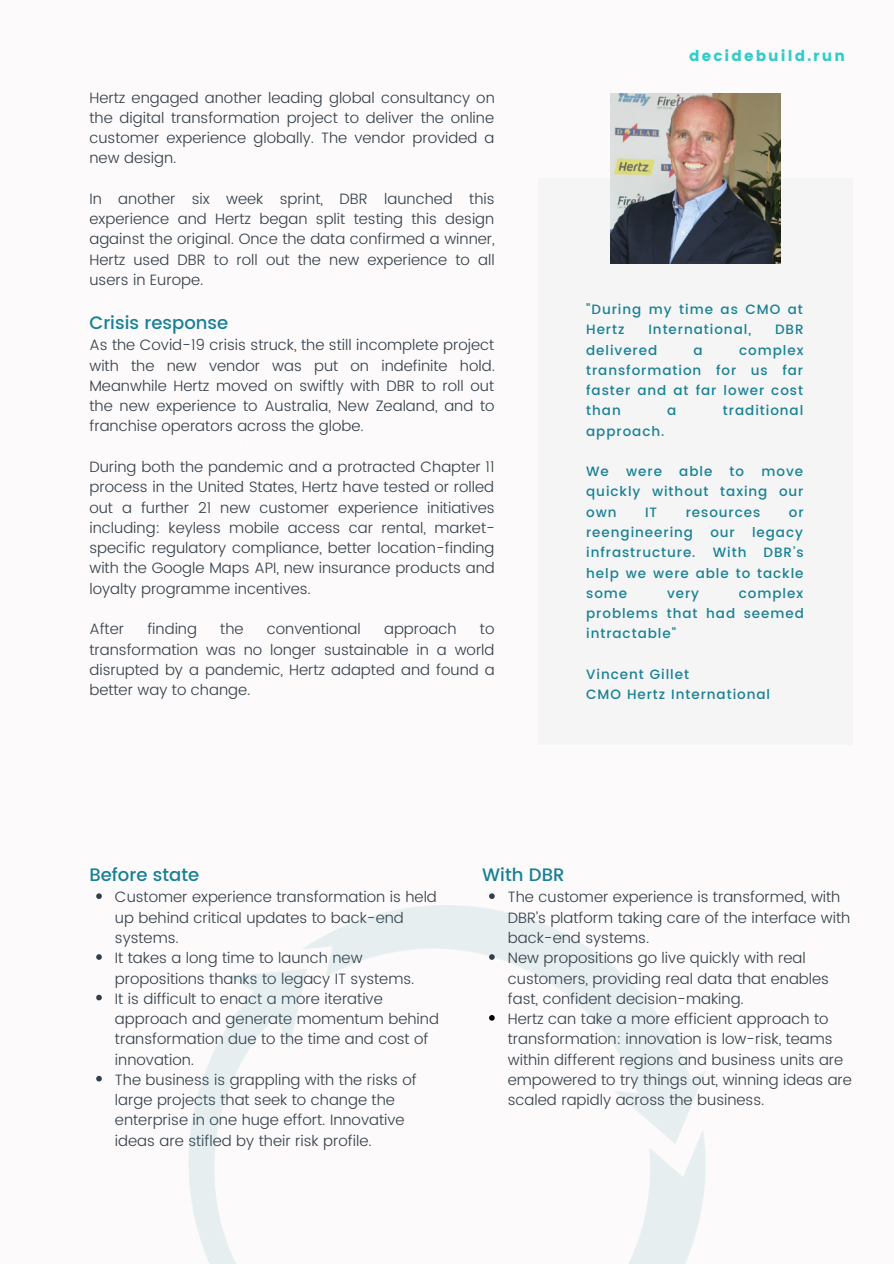
<style>
.page{position:relative;width:894px;height:1264px;background:#fff}
.page>*{position:absolute;margin:0;border:0;box-sizing:border-box;transform-origin:0 0}
.t1{font:500 18px "Poppins";color:#188194}
.t2{font:300 15px/20.2px "Poppins";color:#333e48}
.t3{font:15px "Poppins";letter-spacing:.14em;color:#2fcdc9}
.t4{font:500 13.5px/20.2px "Poppins";letter-spacing:.07em;color:#188194;text-align:justify}
</style>
<div class="page">
<div style="left:0;top:0;width:893px;height:1263px;background:#fcfafa"></div>
<svg style="left:96px;top:893px;width:6px;height:6px"></svg>
<svg style="left:96px;top:954px;width:6px;height:5px"></svg>
<svg style="left:96px;top:994px;width:6px;height:6px"></svg>
<svg style="left:96px;top:1075px;width:6px;height:6px"></svg>
<div style="left:538px;top:178px;width:314px;height:566px;background:#f5f5f5"></div>
<img style="left:610px;top:93px;width:170px;height:170px">
<img style="left:189px;top:905px;width:516px;height:358px">
<svg style="left:489px;top:893px;width:5px;height:6px"></svg>
<svg style="left:489px;top:954px;width:5px;height:5px"></svg>
<svg style="left:489px;top:1015px;width:5px;height:5px"></svg>
<p class="t2" style="left:89px;top:87px;width:407px;text-align:justify">Hertz engaged another leading global consultancy on the digital transformation project to deliver the online customer experience globally. The vendor provided a new design.</p>
<p class="t2" style="left:89px;top:189px;width:407px;text-align:justify">In another six week sprint, DBR launched this experience and Hertz began split testing this design against the original. Once the data confirmed a winner, Hertz used DBR to roll out the new experience to all users in Europe.</p>
<p class="t1" style="left:89px;top:312px;width:140px">Crisis response</p>
<p class="t2" style="left:89px;top:335px;width:407px;text-align:justify">As the Covid-19 crisis struck, the still incomplete project with the new vendor was put on indefinite hold.<br>Meanwhile Hertz moved on swiftly with DBR to roll out the new experience to Australia, New Zealand, and to franchise operators across the globe.</p>
<p class="t2" style="left:89px;top:457px;width:407px;text-align:justify">During both the pandemic and a protracted Chapter 11 process in the United States, Hertz have tested or rolled out a further 21 new customer experience initiatives including: keyless mobile access car rental, market&shy;specific regulatory compliance, better location-finding with the Google Maps API, new insurance products and loyalty programme incentives.</p>
<p class="t2" style="left:89px;top:619px;width:36px">After</p>
<p class="t2" style="left:147px;top:619px;width:51px">finding</p>
<p class="t2" style="left:220px;top:619px;width:25px">the</p>
<p class="t2" style="left:267px;top:619px;width:95px">conventional</p>
<p class="t2" style="left:384px;top:619px;width:74px">approach</p>
<p class="t2" style="left:89px;top:619px;width:406px;text-align:justify;text-indent:390px">to transformation was no longer sustainable in a world disrupted by a pandemic, Hertz adapted and found a better way to change.</p>
<p class="t3" style="left:689px;top:47px;width:157px">decidebuild.run</p>
<p class="t4" style="left:586px;top:299px;width:218px">"During my time as CMO at<br>Hertz</p>
<p class="t4" style="left:648px;top:319px;width:104px">International,</p>
<p class="t4" style="left:774px;top:319px;width:30px">DBR</p>
<p class="t4" style="left:586px;top:340px;width:73px">delivered</p>
<p class="t4" style="left:693px;top:340px;width:11px">a</p>
<p class="t4" style="left:586px;top:340px;width:219px;text-indent:153px">complex transformation for us far faster and at far lower cost than</p>
<p class="t4" style="left:667px;top:400px;width:11px">a</p>
<p class="t4" style="left:722px;top:400px;width:82px">traditional</p>
<p class="t4" style="left:586px;top:421px;width:80px">approach.</p>
<p class="t4" style="left:586px;top:461px;width:24px">We</p>
<p class="t4" style="left:626px;top:461px;width:37px">were</p>
<p class="t4" style="left:679px;top:461px;width:35px">able</p>
<p class="t4" style="left:729px;top:461px;width:16px">to</p>
<p class="t4" style="left:586px;top:461px;width:219px;text-indent:175px">move quickly without taxing our own</p>
<p class="t4" style="left:645px;top:502px;width:14px">IT</p>
<p class="t4" style="left:685px;top:502px;width:76px">resources</p>
<p class="t4" style="left:788px;top:502px;width:16px">or</p>
<p class="t4" style="left:586px;top:522px;width:108px">reengineering</p>
<p class="t4" style="left:710px;top:522px;width:26px">our</p>
<p class="t4" style="left:751px;top:522px;width:52px">legacy</p>
<p class="t4" style="left:586px;top:542px;width:111px">infrastructure.</p>
<p class="t4" style="left:712px;top:542px;width:35px">With</p>
<p class="t4" style="left:586px;top:542px;width:219px;text-indent:177px">DBR’s help we were able to tackle some</p>
<p class="t4" style="left:586px;top:583px;width:219px;text-indent:153px">complex problems that had seemed intractable"</p>
<p class="t4" style="left:586px;top:664px;width:104px">Vincent Gillet</p>
<p class="t4" style="left:586px;top:684px;width:185px">CMO Hertz International</p>
<p class="t4" style="left:666px;top:583px;width:34px">very</p>
<p class="t1" style="left:89px;top:864px;width:111px">Before state</p>
<p class="t1" style="left:482px;top:864px;width:84px">With DBR</p>
<p class="t2" style="left:115px;top:887px;width:323px">Customer experience transformation is held up behind critical updates to back-end systems.</p>
<p class="t2" style="left:115px;top:947px;width:301px">It takes a long time to launch new propositions thanks to legacy IT systems.</p>
<p class="t2" style="left:115px;top:988px;width:325px">It is difficult to enact a more iterative approach and generate momentum behind transformation due to the time and cost of innovation.</p>
<p class="t2" style="left:115px;top:1069px;width:303px">The business is grappling with the risks of large projects that seek to change the enterprise in one huge effort. Innovative ideas are stifled by their risk profile.</p>
<p class="t2" style="left:507px;top:887px;width:344px">The customer experience is transformed, with<br>DBR’s platform taking care of the interface with back-end systems.</p>
<p class="t2" style="left:507px;top:947px;width:322px">New propositions go live quickly with real customers, providing real data that enables fast, confident decision-making.</p>
<p class="t2" style="left:507px;top:1008px;width:345px">Hertz can take a more efficient approach to transformation: innovation is low-risk, teams within different regions and business units are empowered to try things out, winning ideas are scaled rapidly across the business.</p>
</div>
